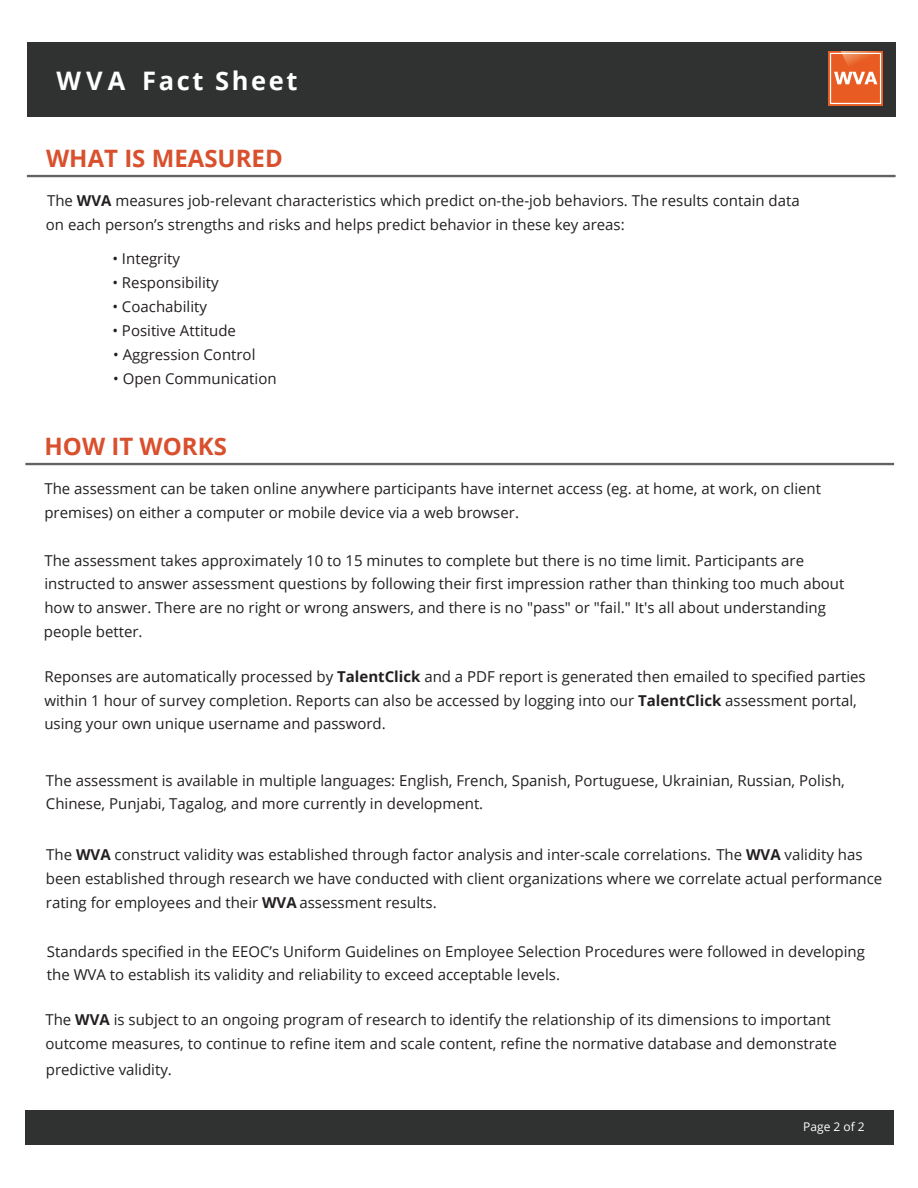
<style>
.page{position:relative;width:918px;height:1188px;background:#fff}
.page>*{position:absolute;margin:0;border:0;box-sizing:border-box;transform-origin:0 0}
.t1{font:700 25.5px "Open Sans";letter-spacing:.1em;color:#fff}
.t2{font:700 24px "Open Sans";color:#d8502d}
.t3{font:15px/23.9px "Open Sans";color:#231f20}
.t4{font:12px "Open Sans";color:#fff}
.s1{font-weight:700}
</style>
<div class="page">
<div style="left:27px;top:42px;width:869px;height:75px;background:#303131"></div>
<div style="left:25px;top:1110px;width:869px;height:34px;background:#303131"></div>
<hr style="left:27px;top:175px;width:869px;height:2px;background:#626262">
<hr style="left:25px;top:463px;width:869px;height:2px;background:#626262">
<img style="left:828px;top:51px;width:54px;height:54px">
<h1 class="t1" style="left:56px;top:63px;width:243px">WVA Fact Sheet</h1>
<h2 class="t2" style="left:46px;top:142px;width:238px">WHAT IS MEASURED</h2>
<p class="t3" style="left:46px;top:188px;width:755px">The <span class="s1">WVA</span> measures job-relevant characteristics which predict on-the-job behaviors. The results contain data on each person’s strengths and risks and helps predict behavior in these key areas:</p>
<p class="t3" style="left:112px;top:247px;width:69px">• Integrity</p>
<p class="t3" style="left:112px;top:270px;width:108px">• Responsibility</p>
<p class="t3" style="left:112px;top:294px;width:96px">• Coachability</p>
<p class="t3" style="left:112px;top:318px;width:125px">• Positive Attitude</p>
<p class="t3" style="left:113px;top:342px;width:144px">• Aggression Control</p>
<p class="t3" style="left:113px;top:366px;width:165px">• Open Communication</p>
<h2 class="t2" style="left:45px;top:430px;width:184px">HOW IT WORKS</h2>
<p class="t3" style="left:44px;top:476px;width:778px">The assessment can be taken online anywhere participants have internet access (eg. at home, at work, on client premises) on either a computer or mobile device via a web browser.</p>
<p class="t3" style="left:44px;top:548px;width:802px">The assessment takes approximately 10 to 15 minutes to complete but there is no time limit. Participants are instructed to answer assessment questions by following their first impression rather than thinking too much about how to answer. There are no right or wrong answers, and there is no "pass" or "fail." It's all about understanding</p>
<p class="t3" style="left:44px;top:619px;width:100px">people better.</p>
<p class="t3" style="left:44px;top:664px;width:823px">Reponses are automatically processed by <span class="s1">TalentClick</span> and a PDF report is generated then emailed to specified parties within 1 hour of survey completion. Reports can also be accessed by logging into our <span class="s1">TalentClick</span> assessment portal, using your own unique username and password.</p>
<p class="t3" style="left:46px;top:768px;width:800px">The assessment is available in multiple languages: English, French, Spanish, Portuguese, Ukrainian, Russian, Polish,<br>Chinese, Punjabi, Tagalog, and more currently in development.</p>
<p class="t3" style="left:46px;top:842px;width:838px">The <span class="s1">WVA</span> construct validity was established through factor analysis and inter-scale correlations. The <span class="s1">WVA</span> validity has been established through research we have conducted with client organizations where we correlate actual performance rating for employees and their <span class="s1">WVA</span> assessment results.</p>
<p class="t3" style="left:47px;top:939px;width:820px">Standards specified in the EEOC’s Uniform Guidelines on Employee Selection Procedures were followed in developing the WVA to establish its validity and reliability to exceed acceptable levels.</p>
<p class="t3" style="left:45px;top:1007px;width:793px">The <span class="s1">WVA</span> is subject to an ongoing program of research to identify the relationship of its dimensions to important outcome measures, to continue to refine item and scale content, refine the normative database and demonstrate</p>
<p class="t3" style="left:46px;top:1057px;width:128px">predictive validity.</p>
<p class="t4" style="left:803px;top:1119px;width:63px">Page 2 of 2</p>
</div>
